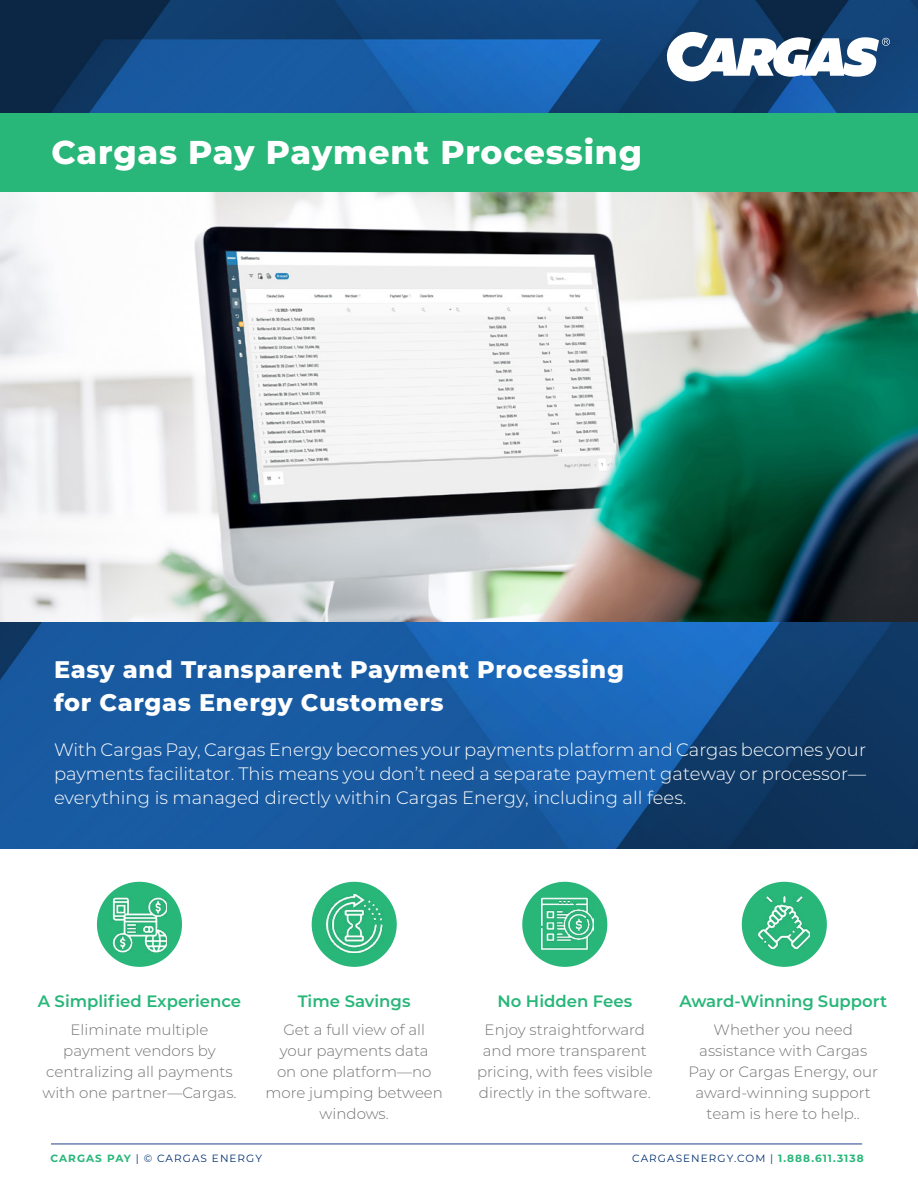
<style>
.page{position:relative;width:918px;height:1188px;background:#fff}
.page>*{position:absolute;margin:0;border:0;box-sizing:border-box;transform-origin:0 0}
.t1{font:800 33px "Montserrat";letter-spacing:.025em;color:#fff}
.t2{font:800 24px/33px "Montserrat";letter-spacing:.025em;color:#fff}
.t3{font:300 18px/24px "Montserrat";color:#fff;text-align:justify}
.t4{font:600 16.5px "Montserrat";color:#28b679}
.t5{font:300 15px/21px "Montserrat";color:#747474;text-align:center}
.t6{font:10.5px "Montserrat";letter-spacing:.1em;color:#002f6e}
.s1{font-weight:700;color:#28b679}
</style>
<div class="page">
<img style="left:0;top:0;width:918px;height:114px">
<svg style="left:667px;top:32px;width:223px;height:49px"></svg>
<img style="left:0;top:192px;width:918px;height:657px">
<hr style="left:51px;top:1144px;width:811px;height:1px;background:#25408e">
<div style="left:97px;top:882px;width:85px;height:85px;background:#28b679;border-radius:50%"></div>
<img style="left:112px;top:897px;width:55px;height:56px">
<div style="left:312px;top:882px;width:85px;height:85px;background:#28b679;border-radius:50%"></div>
<img style="left:326px;top:894px;width:59px;height:58px">
<div style="left:522px;top:882px;width:85px;height:85px;background:#28b679;border-radius:50%"></div>
<div style="left:0;top:114px;width:918px;height:78px;background:#28b679"></div>
<img style="left:542px;top:898px;width:51px;height:52px">
<div style="left:742px;top:882px;width:85px;height:85px;background:#28b679;border-radius:50%"></div>
<img style="left:758px;top:896px;width:52px;height:52px">
<h1 class="t1" style="left:51px;top:138px;width:592px">Cargas Pay Payment Processing</h1>
<h2 class="t2" style="left:54px;top:655px;width:572px">Easy and Transparent Payment Processing for Cargas Energy Customers</h2>
<p class="t3" style="left:54px;top:740px;width:814px">With Cargas Pay, Cargas Energy becomes your payments platform and Cargas becomes your payments facilitator. This means you don’t need a separate payment gateway or processor— everything is managed directly within Cargas Energy, including all fees.</p>
<p class="t4" style="left:38px;top:994px;width:205px">A Simplified Experience</p>
<p class="t5" style="left:42px;top:1020px;width:196px">Eliminate multiple payment vendors by centralizing all payments with one partner—Cargas.</p>
<p class="t4" style="left:298px;top:994px;width:114px">Time Savings</p>
<p class="t5" style="left:265px;top:1020px;width:179px">Get a full view of all your payments data<br>on one platform—no more jumping between windows.</p>
<p class="t4" style="left:497px;top:994px;width:136px">No Hidden Fees</p>
<p class="t5" style="left:477px;top:1020px;width:177px">Enjoy straightforward and more transparent pricing, with fees visible directly in the software.</p>
<p class="t4" style="left:679px;top:994px;width:209px">Award-Winning Support</p>
<p class="t5" style="left:688px;top:1020px;width:191px">Whether you need assistance with Cargas<br>Pay or Cargas Energy, our award-winning support team is here to help..</p>
<p class="t6" style="left:51px;top:1154px;width:213px"><span class="s1">CARGAS PAY</span> | © CARGAS ENERGY</p>
<p class="t6" style="left:632px;top:1154px;width:233px">CARGASENERGY.COM | <span class="s1">1.888.611.3138</span></p>
</div>
